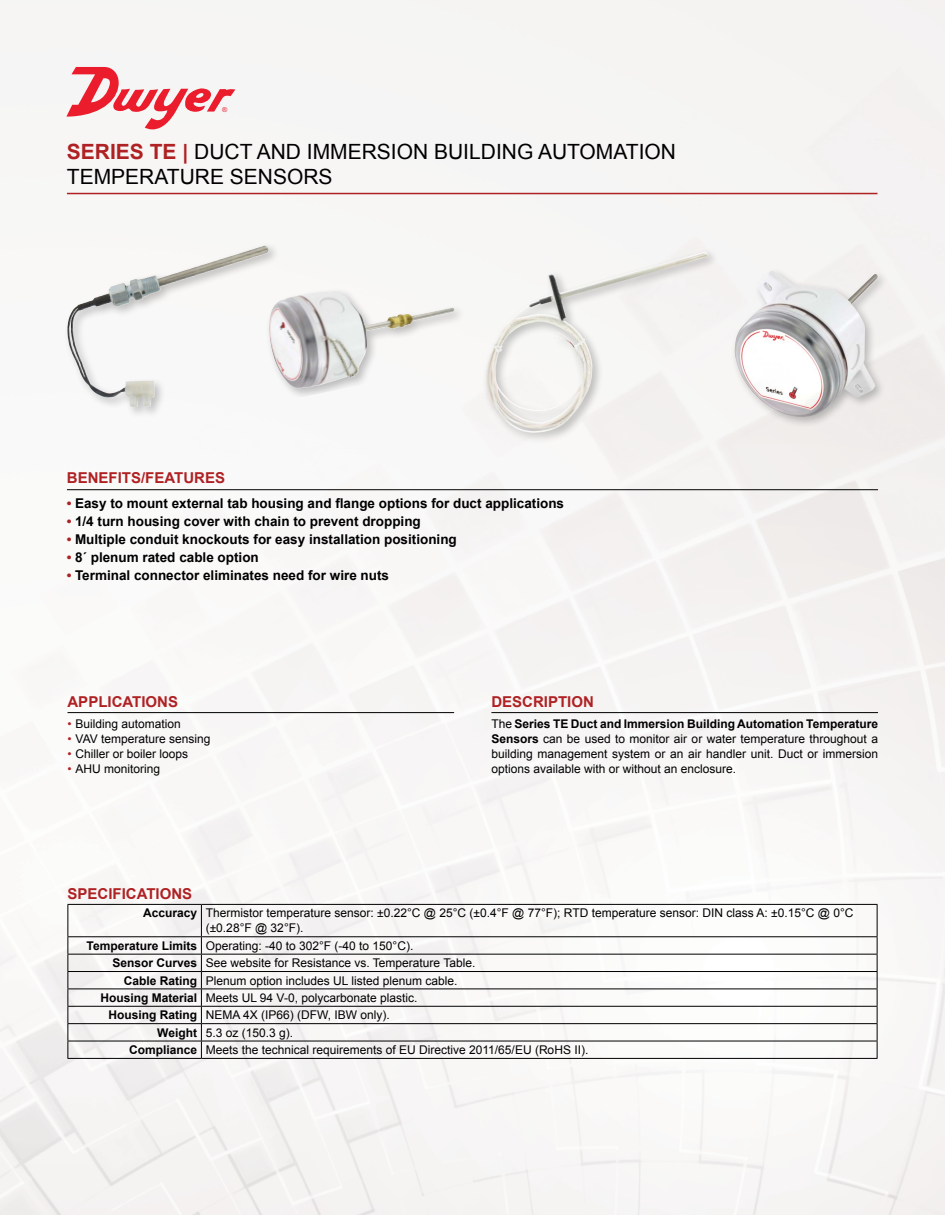
<style>
.page{position:relative;width:945px;height:1215px;background:#f7f6f5}
.page>*{position:absolute;margin:0;border:0;box-sizing:border-box;transform-origin:0 0}
.t1{font:21px/25.2px "Arial";color:#000}
.t2{font:700 15px "Arial";color:#af2123}
.t3{font:700 13.5px "Arial";color:#000}
.t4{font:12px/15px "Arial";color:#000;text-align:justify}
.s1{font-weight:700;color:#af2123}
.s2{color:#af2123}
.s3{font-weight:700}
</style>
<div class="page">
<hr style="left:491px;top:712px;width:387px;height:1px;background:#000">
<hr style="left:67px;top:489px;width:811px;height:1px;background:#000">
<hr style="left:68px;top:712px;width:386px;height:1px;background:#000">
<hr style="left:68px;top:904px;width:133px;height:1px;background:#000">
<hr style="left:68px;top:905px;width:1px;height:31px;background:#000">
<hr style="left:201px;top:904px;width:677px;height:1px;background:#000">
<hr style="left:877px;top:905px;width:1px;height:31px;background:#000">
<hr style="left:68px;top:936px;width:133px;height:1px;background:#000">
<hr style="left:201px;top:936px;width:677px;height:1px;background:#000">
<hr style="left:68px;top:954px;width:133px;height:1px;background:#000">
<hr style="left:201px;top:954px;width:677px;height:1px;background:#000">
<hr style="left:68px;top:971px;width:133px;height:1px;background:#000">
<hr style="left:201px;top:971px;width:677px;height:1px;background:#000">
<hr style="left:68px;top:989px;width:133px;height:1px;background:#000">
<hr style="left:201px;top:989px;width:677px;height:1px;background:#000">
<hr style="left:68px;top:1006px;width:133px;height:1px;background:#000">
<hr style="left:201px;top:1006px;width:677px;height:1px;background:#000">
<hr style="left:68px;top:1023px;width:133px;height:1px;background:#000">
<hr style="left:201px;top:1023px;width:677px;height:1px;background:#000">
<hr style="left:68px;top:1041px;width:133px;height:1px;background:#000">
<svg style="left:68px;top:937px;width:1px;height:121px"></svg>
<hr style="left:201px;top:1041px;width:677px;height:1px;background:#000">
<svg style="left:877px;top:937px;width:1px;height:121px"></svg>
<hr style="left:68px;top:1058px;width:133px;height:1px;background:#000">
<hr style="left:201px;top:1058px;width:677px;height:1px;background:#000">
<hr style="left:201px;top:905px;width:1px;height:31px;background:#000">
<svg style="left:201px;top:937px;width:1px;height:121px"></svg>
<hr style="left:67px;top:193px;width:810px;height:1px;background:#af2123">
<div style="left:265px;top:287px;width:201px;height:113px;background:#000;opacity:.25"></div>
<img style="left:280px;top:291px;width:175px;height:98px">
<div style="left:731px;top:267px;width:158px;height:160px;background:#000;opacity:.25"></div>
<img style="left:734px;top:271px;width:144px;height:146px">
<div style="left:481px;top:248px;width:238px;height:197px;background:#f6f5f5"></div>
<img style="left:486px;top:252px;width:222px;height:182px">
<div style="left:63px;top:242px;width:217px;height:177px;background:#000;opacity:.25"></div>
<img style="left:207px;top:246px;width:59px;height:18px">
<svg style="left:66px;top:67px;width:169px;height:62px"></svg>
<h1 class="t1" style="left:67px;top:139px;width:611px"><span class="s1">SERIES TE |</span> DUCT AND IMMERSION BUILDING AUTOMATION<br>TEMPERATURE SENSORS</h1>
<p class="t2" style="left:67px;top:467px;width:160px">BENEFITS/FEATURES</p>
<p class="t3" style="left:67px;top:494px;width:499px"><span class="s2">•</span> Easy to mount external tab housing and flange options for duct applications</p>
<p class="t3" style="left:67px;top:512px;width:355px"><span class="s2">•</span> 1/4 turn housing cover with chain to prevent dropping</p>
<p class="t3" style="left:67px;top:530px;width:391px"><span class="s2">•</span> Multiple conduit knockouts for easy installation positioning</p>
<p class="t3" style="left:67px;top:548px;width:193px"><span class="s2">•</span> 8´ plenum rated cable option</p>
<p class="t3" style="left:67px;top:566px;width:324px"><span class="s2">•</span> Terminal connector eliminates need for wire nuts</p>
<p class="t2" style="left:68px;top:692px;width:112px">APPLICATIONS</p>
<p class="t4" style="left:68px;top:716px;width:115px"><span class="s2">•</span> Building automation</p>
<p class="t4" style="left:68px;top:731px;width:145px"><span class="s2">•</span> VAV temperature sensing</p>
<p class="t4" style="left:68px;top:746px;width:122px"><span class="s2">•</span> Chiller or boiler loops</p>
<p class="t4" style="left:68px;top:761px;width:94px"><span class="s2">•</span> AHU monitoring</p>
<p class="t2" style="left:491px;top:692px;width:104px">DESCRIPTION</p>
<p class="t4" style="left:491px;top:716px;width:388px">The <span class="s3">Series TE Duct and Immersion Building Automation Temperature Sensors</span> can be used to monitor air or water temperature throughout a building management system or an air handler unit. Duct or immersion options available with or without an enclosure.</p>
<p class="t2" style="left:68px;top:884px;width:126px">SPECIFICATIONS</p>
<p class="t4" style="left:206px;top:906px;width:649px;text-indent:-63px"><span class="s3">Accuracy</span> Thermistor temperature sensor: ±0.22°C @ 25°C (±0.4°F @ 77°F); RTD temperature sensor: DIN class A: ±0.15°C @ 0°C (±0.28°F @ 32°F).</p>
<p class="t4" style="left:87px;top:938px;width:328px"><span class="s3">Temperature Limits</span> Operating: -40 to 302°F (-40 to 150°C).</p>
<p class="t4" style="left:112px;top:956px;width:365px"><span class="s3">Sensor Curves</span> See website for Resistance vs. Temperature Table.</p>
<p class="t4" style="left:124px;top:973px;width:335px"><span class="s3">Cable Rating</span> Plenum option includes UL listed plenum cable.</p>
<p class="t4" style="left:100px;top:990px;width:318px"><span class="s3">Housing Material</span> Meets UL 94 V-0, polycarbonate plastic.</p>
<p class="t4" style="left:108px;top:1008px;width:283px"><span class="s3">Housing Rating</span> NEMA 4X (IP66) (DFW, IBW only).</p>
<p class="t4" style="left:157px;top:1025px;width:137px"><span class="s3">Weight</span> 5.3 oz (150.3 g).</p>
<p class="t4" style="left:129px;top:1042px;width:461px"><span class="s3">Compliance</span> Meets the technical requirements of EU Directive 2011/65/EU (RoHS II).</p>
</div>
